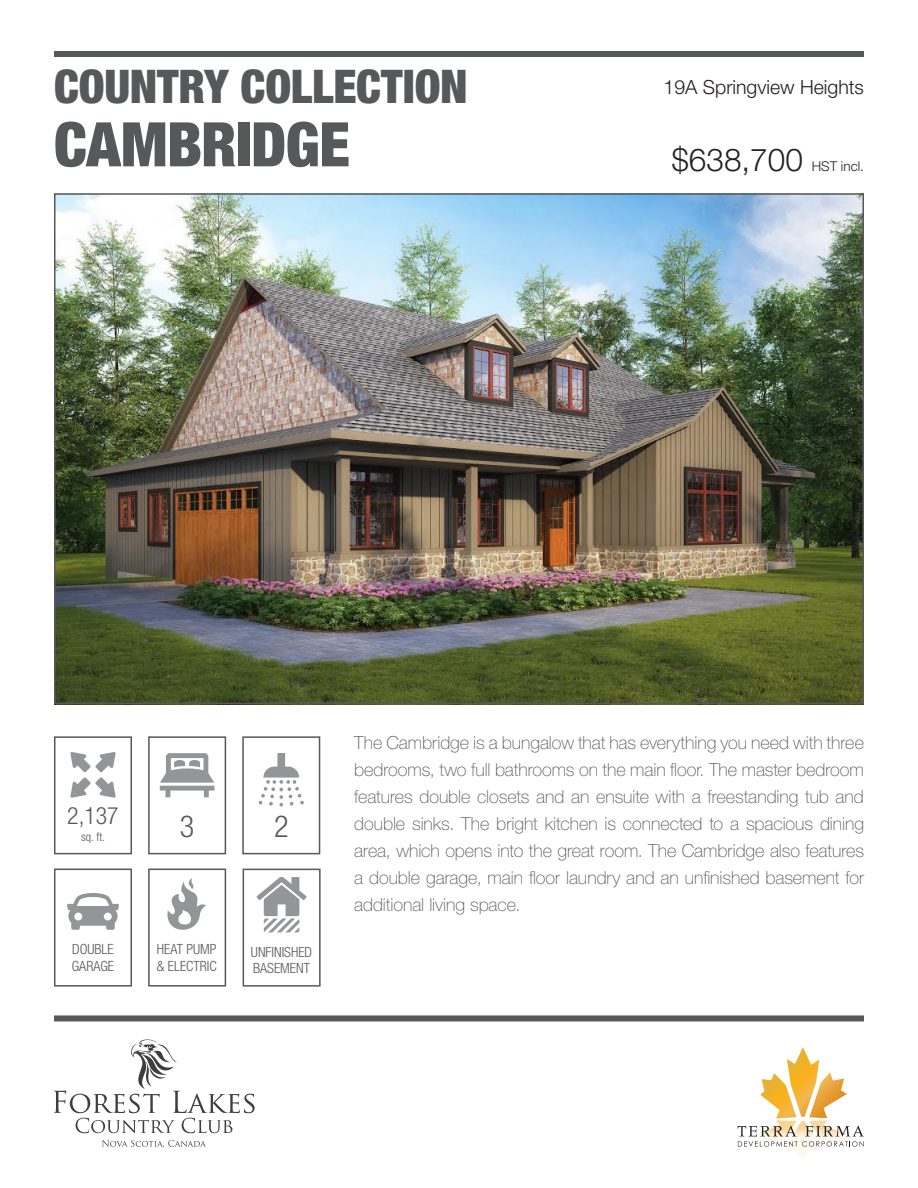
<style>
.page{position:relative;width:918px;height:1188px;background:#fff}
.page>*{position:absolute;margin:0;border:0;box-sizing:border-box;transform-origin:0 0}
.Headline{font:900 condensed 61.5px "Helvetica Neue LT Std";letter-spacing:-.01em;color:#57585a}
.Headline-2{font:900 condensed 46.5px "Helvetica Neue LT Std";letter-spacing:-.005em;color:#57585a}
.t1{font:300 31.5px "Helvetica Neue LT Std";color:#231f20}
.secondary_stats{font:300 condensed 30.3px "Helvetica Neue LT Std";color:#57585a}
.secondary_stats-2{font:300 condensed 23.85px "Helvetica Neue LT Std";color:#57585a}
.t2{font:300 19.5px "Helvetica Neue LT Std";color:#231f20}
.Lauftext{font:100 18px/27px "Helvetica Neue LT Std";color:#57585a;text-align:justify}
.secondary_stats-3{font:300 condensed 14.1px/16.6px "Helvetica Neue LT Std";color:#57585a}
.t3{font:300 13.5px "Helvetica Neue LT Std";color:#231f20}
.secondary_stats-4{font:300 condensed 11.85px "Helvetica Neue LT Std";color:#57585a}
</style>
<div class="page">
<div style="left:54px;top:51px;width:810px;height:6px;background:#57585a"></div>
<div style="left:243px;top:869px;width:78px;height:118px;border:2px solid #57585a"></div>
<svg style="left:257px;top:877px;width:50px;height:55px"></svg>
<img style="left:776px;top:1120px;width:51px;height:39px">
<svg style="left:760px;top:1047px;width:87px;height:72px"></svg>
<svg style="left:738px;top:1126px;width:126px;height:21px"></svg>
<svg style="left:53px;top:1039px;width:202px;height:94px"></svg>
<svg style="left:102px;top:1140px;width:104px;height:7px"></svg>
<div style="left:54px;top:1015px;width:810px;height:6px;background:#57585a"></div>
<img style="left:57px;top:196px;width:804px;height:505px">
<svg style="left:67px;top:893px;width:52px;height:37px"></svg>
<div style="left:54px;top:736px;width:78px;height:118px;border:2px solid #57585a"></div>
<div style="left:148px;top:736px;width:78px;height:118px;border:2px solid #57585a"></div>
<div style="left:242px;top:736px;width:78px;height:118px;border:2px solid #57585a"></div>
<div style="left:54px;top:869px;width:78px;height:118px;border:2px solid #57585a"></div>
<div style="left:148px;top:869px;width:78px;height:118px;border:2px solid #57585a"></div>
<svg style="left:167px;top:878px;width:39px;height:52px"></svg>
<svg style="left:70px;top:752px;width:46px;height:46px"></svg>
<svg style="left:160px;top:753px;width:54px;height:44px"></svg>
<svg style="left:258px;top:753px;width:46px;height:54px"></svg>
<p class="Headline-2" style="left:54px;top:58px;width:415px">COUNTRY COLLECTION</p>
<p class="Headline" style="left:54px;top:107px;width:298px">CAMBRIDGE</p>
<p class="t2" style="left:664px;top:75px;width:202px">19A Springview Heights</p>
<p class="t1" style="left:671px;top:140px;width:133px">$638,700</p>
<p class="t3" style="left:812px;top:158px;width:54px">HST incl.</p>
<p class="secondary_stats-2" style="left:67px;top:802px;width:53px">2,137</p>
<p class="secondary_stats-4" style="left:81px;top:830px;width:25px">sq. ft.</p>
<p class="secondary_stats" style="left:180px;top:809px;width:16px">3</p>
<p class="secondary_stats" style="left:274px;top:809px;width:16px">2</p>
<p class="secondary_stats-3" style="left:72px;top:941px;width:44px">DOUBLE<br>GARAGE</p>
<p class="secondary_stats-3" style="left:157px;top:941px;width:61px">HEAT PUMP &amp; ELECTRIC</p>
<p class="secondary_stats-3" style="left:251px;top:943px;width:63px">UNFINISHED<br>BASEMENT</p>
<p class="Lauftext" style="left:354px;top:729px;width:511px">The Cambridge is a bungalow that has everything you need with three bedrooms, two full bathrooms on the main floor. The master bedroom features double closets and an ensuite with a freestanding tub and double sinks. The bright kitchen is connected to a spacious dining area, which opens into the great room. The Cambridge also features a double garage, main floor laundry and an unfinished basement for additional living space.</p>
</div>
